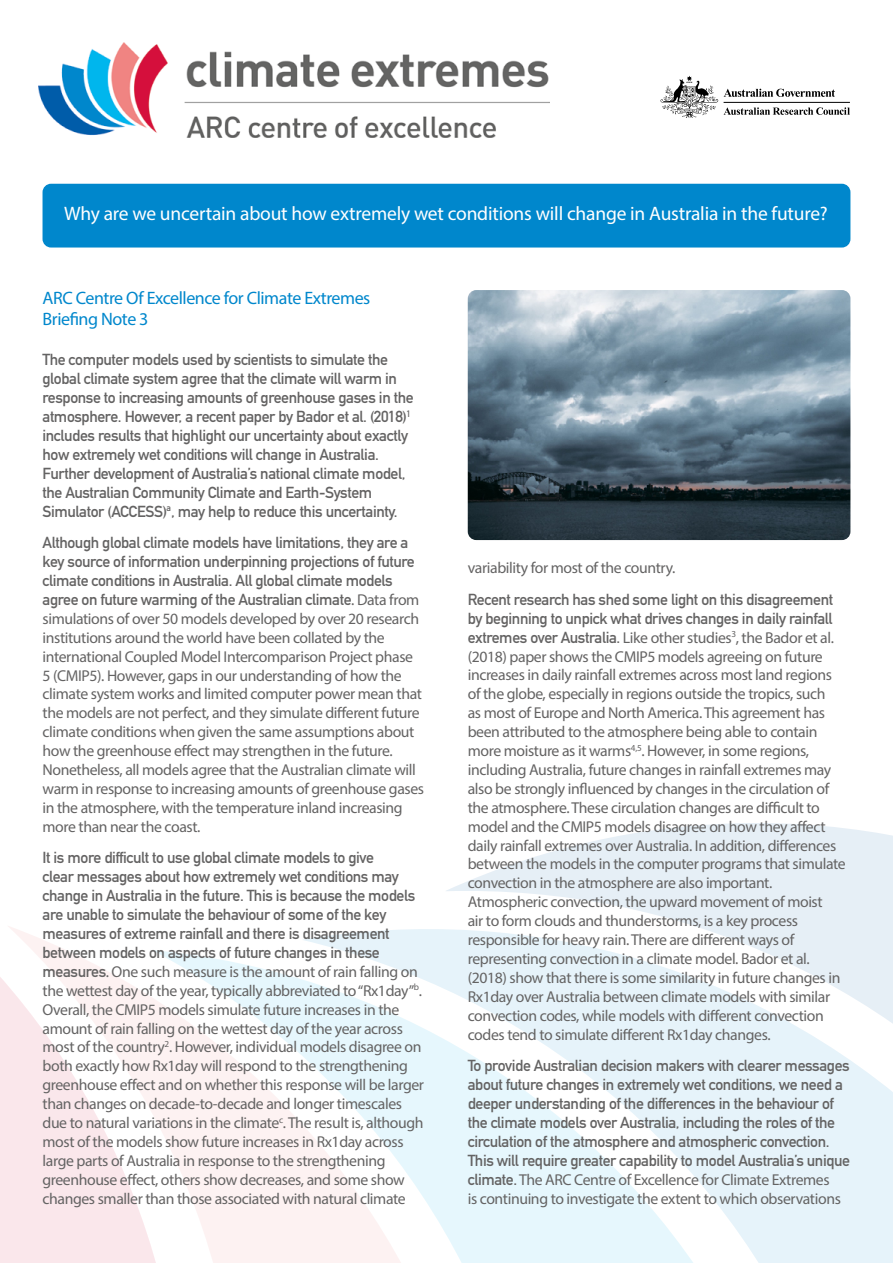
<style>
.page{position:relative;width:893px;height:1263px;background:#fff}
.page>*{position:absolute;margin:0;border:0;box-sizing:border-box;transform-origin:0 0}
.t1{font:19.5px "Myriad Pro";letter-spacing:-.01em;color:#fff}
.t2{font:18px/21.6px "Myriad Pro";letter-spacing:-.025em;color:#0087cc}
.t3{font:15.75px/18.9px "Myriad Pro";letter-spacing:-.025em;color:#646363}
.t4{font:700 15.75px/18.9px "DIN Alternate";letter-spacing:-.025em;color:#646363}
.s1{font-family:"Myriad Pro";font-weight:400}
.s2{font-family:"DIN Alternate";font-weight:700}
</style>
<div class="page">
<svg style="left:446px;top:823px;width:447px;height:78px;fill:#e6eff6"></svg>
<svg style="left:531px;top:901px;width:362px;height:362px;fill:#e6f3fa"></svg>
<svg style="left:531px;top:950px;width:324px;height:313px;fill:#e6f3fa"></svg>
<svg style="left:185px;top:929px;width:346px;height:334px"></svg>
<svg style="left:0;top:926px;width:185px;height:337px"></svg>
<img style="left:38px;top:43px;width:511px;height:95px">
<svg style="left:660px;top:76px;width:190px;height:42px"></svg>
<div style="left:43px;top:184px;width:807px;height:64px;background:#0087cc;border-radius:9px"></div>
<img style="left:468px;top:290px;width:382px;height:250px">
<p class="t1" style="left:64px;top:201px;width:765px">Why are we uncertain about how extremely wet conditions will change in Australia in the future?</p>
<p class="t2" style="left:43px;top:286px;width:329px">ARC Centre Of Excellence for Climate Extremes<br>Briefing Note 3</p>
<p class="t4" style="left:43px;top:349px;width:373px">The computer models used by scientists to simulate the global climate system agree that the climate will warm in response to increasing amounts of greenhouse gases in the atmosphere. However, a recent paper by Bador et al. (2018)<sup>1 </sup>includes results that highlight our uncertainty about exactly how extremely wet conditions will change in Australia.<br>Further development of Australia’s national climate model, the Australian Community Climate and Earth-System Simulator (ACCESS)<sup>a</sup>, may help to reduce this uncertainty.</p>
<p class="t4" style="left:43px;top:532px;width:378px">Although global climate models have limitations, they are a key source of information underpinning projections of future climate conditions in Australia. All global climate models agree on future warming of the Australian climate<span class="s1">. Data from</span></p>
<p class="t3" style="left:43px;top:609px;width:383px">simulations of over 50 models developed by over 20 research institutions around the world have been collated by the international Coupled Model Intercomparison Project phase 5 (CMIP5). However, gaps in our understanding of how the climate system works and limited computer power mean that the models are not perfect, and they simulate different future climate conditions when given the same assumptions about how the greenhouse effect may strengthen in the future.<br>Nonetheless, all models agree that the Australian climate will warm in response to increasing amounts of greenhouse gases in the atmosphere, with the temperature inland increasing more than near the coast.</p>
<p class="t4" style="left:43px;top:847px;width:374px">It is more difficult to use global climate models to give<br>clear messages about how extremely wet conditions may change in Australia in the future. This is because the models are unable to simulate the behaviour of some of the key measures of extreme rainfall and there is disagreement between models on aspects of future changes in these</p>
<p class="t3" style="left:43px;top:962px;width:383px"><span class="s2">measures</span>. One such measure is the amount of rain falling on the wettest day of the year, typically abbreviated to “Rx1day”<sup>b</sup>.<br>Overall, the CMIP5 models simulate future increases in the amount of rain falling on the wettest day of the year across most of the country<sup>2</sup>. However, individual models disagree on both exactly how Rx1day will respond to the strengthening greenhouse effect and on whether this response will be larger than changes on decade-to-decade and longer timescales due to natural variations in the climate<sup>c</sup>. The result is, although most of the models show future increases in Rx1day across large parts of Australia in response to the strengthening greenhouse effect, others show decreases, and some show changes smaller than those associated with natural climate</p>
<p class="t3" style="left:468px;top:558px;width:209px">variability for most of the country.</p>
<p class="t4" style="left:468px;top:589px;width:367px">Recent research has shed some light on this disagreement by beginning to unpick what drives changes in daily rainfall</p>
<p class="t3" style="left:468px;top:628px;width:380px"><span class="s2">extremes over Australia.</span> Like other studies<sup>3</sup>, the Bador et al. (2018) paper shows the CMIP5 models agreeing on future increases in daily rainfall extremes across most land regions of the globe, especially in regions outside the tropics, such<br>as most of Europe and North America. This agreement has been attributed to the atmosphere being able to contain more moisture as it warms<sup>4,5</sup>. However, in some regions, including Australia, future changes in rainfall extremes may also be strongly influenced by changes in the circulation of the atmosphere. These circulation changes are difficult to model and the CMIP5 models disagree on how they affect daily rainfall extremes over Australia. In addition, differences between the models in the computer programs that simulate convection in the atmosphere are also important.<br>Atmospheric convection, the upward movement of moist<br>air to form clouds and thunderstorms, is a key process responsible for heavy rain. There are different ways of representing convection in a climate model. Bador et al. (2018) show that there is some similarity in future changes in Rx1day over Australia between climate models with similar convection codes, while models with different convection codes tend to simulate different Rx1day changes.</p>
<p class="t4" style="left:468px;top:1055px;width:384px">To provide Australian decision makers with clearer messages about future changes in extremely wet conditions, we need a deeper understanding of the differences in the behaviour of the climate models over Australia, including the roles of the circulation of the atmosphere and atmospheric convection.<br>This will require greater capability to model Australia’s unique</p>
<p class="t3" style="left:468px;top:1170px;width:375px"><span class="s2">climate.</span> The ARC Centre of Excellence for Climate Extremes is continuing to investigate the extent to which observations</p>
</div>
